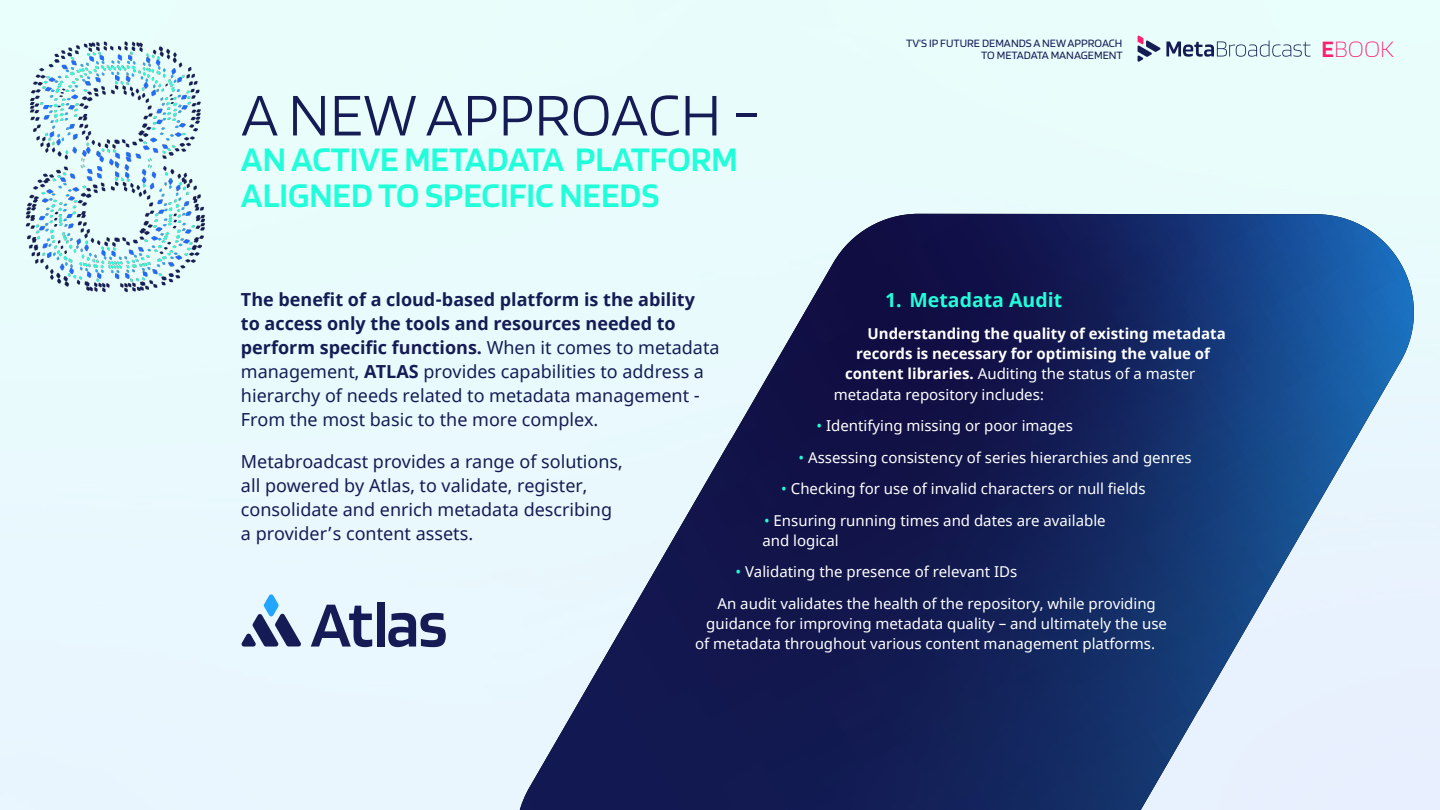
<style>
.page{position:relative;width:1440px;height:810px;background:#e9fcfc}
.page>*{position:absolute;margin:0;border:0;box-sizing:border-box;transform-origin:0 0}
.t1{font:300 63px "Blinker";color:#151c55}
.t2{font:600 36px/36px "Blinker";color:#21feda}
.t3{font:200 24.53px "Blinker";color:#fb2072}
.t4{font:700 19.5px "Noto Sans";color:#21feda}
.t5{font:18px/24px "Noto Sans";color:#151c55}
.t6{font:15px/20.2px "Noto Sans";color:#fff}
.t7{font:700 15px "Noto Sans";color:#fff}
.t8{font:11.77px/11.8px "Blinker";color:#151c55;text-align:right}
.s1{font-weight:600}
.s2{font-weight:700}
.s3{color:#21feda}
</style>
<div class="page">
<svg style="left:1138px;top:35px;width:173px;height:27px;background:#c5d6dd"></svg>
<div style="left:492px;top:214px;width:28px;height:596px;background:#e9f8fd"></div>
<img style="left:520px;top:214px;width:918px;height:596px">
<img style="left:0;top:0;width:222px;height:332px">
<svg style="left:311px;top:605px;width:61px;height:42px;background:#8691af"></svg>
<div style="left:377px;top:602px;width:7px;height:45px;background:#151c55"></div>
<svg style="left:388px;top:613px;width:58px;height:34px;background:#6c769a"></svg>
<svg style="left:241px;top:594px;width:61px;height:53px;background:#9bafca"></svg>
<h1 class="t1" style="left:241px;top:83px;width:520px">A NEW APPROACH -</h1>
<h2 class="t2" style="left:241px;top:142px;width:498px">AN ACTIVE METADATA PLATFORM<br>ALIGNED TO SPECIFIC NEEDS</h2>
<p class="t8" style="left:906px;top:38px;width:218px">TV’S IP FUTURE DEMANDS A NEW APPROACH<br>TO METADATA MANAGEMENT</p>
<h3 class="t3" style="left:1321px;top:37px;width:74px"><span class="s1">E</span>BOOK</h3>
<p class="t5" style="left:241px;top:288px;width:480px"><span class="s2">The benefit of a cloud-based platform is the ability<br>to access only the tools and resources needed to perform specific functions.</span> When it comes to metadata management, <span class="s2">ATLAS</span> provides capabilities to address a hierarchy of needs related to metadata management - From the most basic to the more complex.</p>
<p class="t5" style="left:241px;top:451px;width:383px">Metabroadcast provides a range of solutions, all powered by Atlas, to validate, register, consolidate and enrich metadata describing a provider’s content assets.</p>
<h3 class="t4" style="left:886px;top:286px;width:178px">1. Metadata Audit</h3>
<p class="t7" style="left:868px;top:323px;width:360px">Understanding the quality of existing metadata</p>
<p class="t7" style="left:856px;top:343px;width:355px">records is necessary for optimising the value of</p>
<p class="t6" style="left:845px;top:364px;width:352px"><span class="s2">content libraries.</span> Auditing the status of a master</p>
<p class="t6" style="left:834px;top:385px;width:212px">metadata repository includes:</p>
<p class="t6" style="left:817px;top:416px;width:258px"><span class="s3">•</span> Identifying missing or poor images</p>
<p class="t6" style="left:799px;top:448px;width:395px"><span class="s3">•</span> Assessing consistency of series hierarchies and genres</p>
<p class="t6" style="left:781px;top:479px;width:366px"><span class="s3">•</span> Checking for use of invalid characters or null fields</p>
<p class="t6" style="left:762px;top:511px;width:345px"><span class="s3">•</span> Ensuring running times and dates are available and logical</p>
<p class="t6" style="left:718px;top:557px;width:440px;line-height:31.5px;text-indent:18px"><span class="s3">•</span> Validating the presence of relevant IDs<br>An audit validates the health of the repository, while providing</p>
<p class="t6" style="left:695px;top:614px;width:474px;text-indent:11px">guidance for improving metadata quality – and ultimately the use of metadata throughout various content management platforms.</p>
</div>
